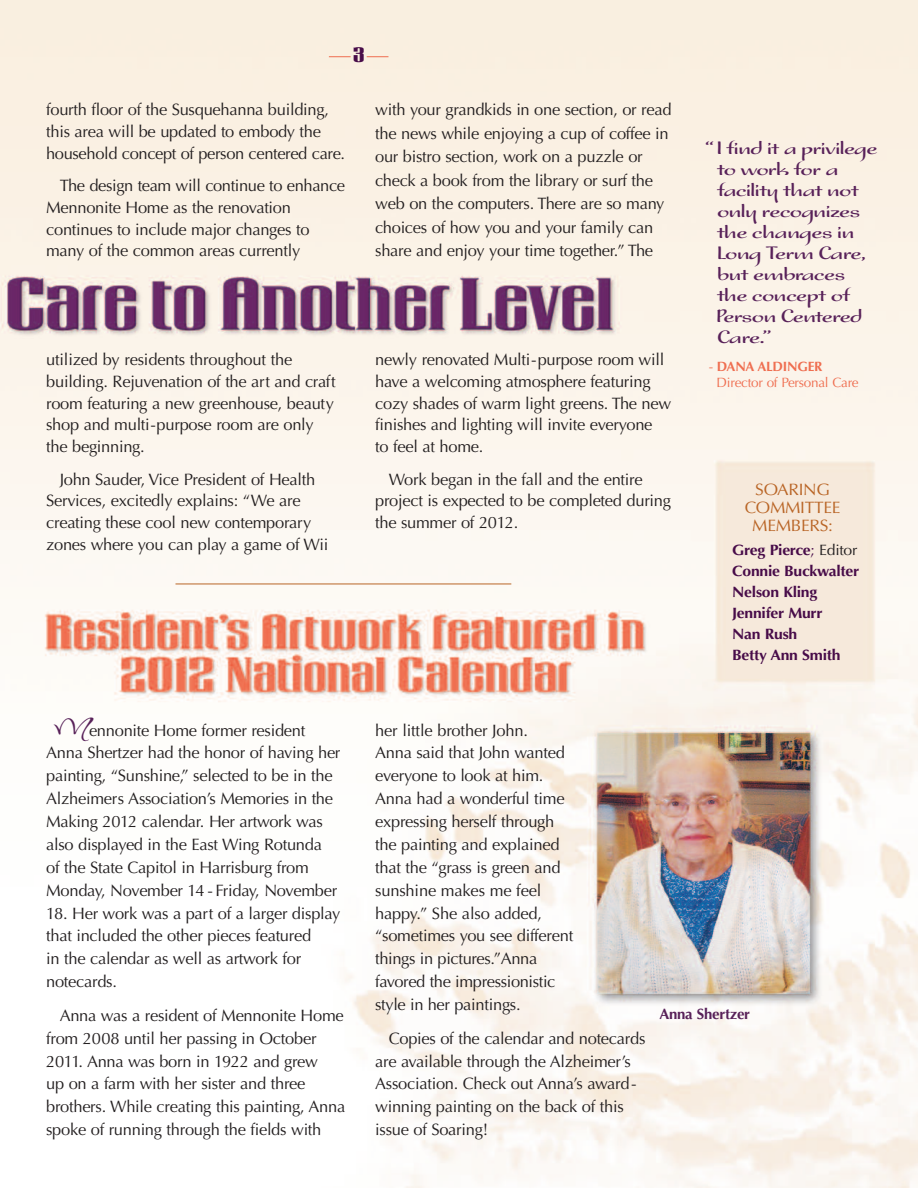
<style>
.page{position:relative;width:918px;height:1188px;background:#fff}
.page>*{position:absolute;margin:0;border:0;box-sizing:border-box;transform-origin:0 0}
.t1{font:22.5px/21px "Nora ITC";letter-spacing:-.015em;color:#582159;scale:1.3 1}
.t2{font:18px "gogolatin";color:#480c49;scale:1.6 1}
.t3{font:16.5px/21.8px "Optima";letter-spacing:-.015em;color:#231f20}
.t4{font:16.5px/18px "Optima";letter-spacing:-.015em;color:#b96526;text-align:center;scale:1.05 1}
.t5{font:700 15px/21px "Optima";letter-spacing:-.015em;color:#480c49;scale:1.05 1}
.t6{font:700 15px "Optima";letter-spacing:-.015em;color:#582159}
.t7{font:13.5px/16.2px "Optima";letter-spacing:-.015em;color:#ef6e50}
.s1{font-weight:700}
.s2{font-weight:400}
.s3{font-weight:400;color:#231f20}
.s4{font-family:"Inspiration ROB";font-size:27px;color:#582159}
</style>
<div class="page">
<img style="left:0;top:0;width:918px;height:1188px">
<svg style="left:329px;top:56px;width:22px;height:1px"></svg>
<svg style="left:367px;top:56px;width:21px;height:1px"></svg>
<hr style="left:176px;top:584px;width:335px;height:1px;background:#b96526">
<p class="t2" style="left:354px;top:45px;width:9px">3</p>
<p class="t3" style="left:46px;top:100px;width:300px">fourth floor of the Susquehanna building, this area will be updated to embody the household concept of person centered care.</p>
<p class="t3" style="left:46px;top:176px;width:300px;text-indent:14px">The design team will continue to enhance Mennonite Home as the renovation continues to include major changes to many of the common areas currently</p>
<p class="t3" style="left:46px;top:350px;width:291px">utilized by residents throughout the building. Rejuvenation of the art and craft room featuring a new greenhouse, beauty shop and multi-purpose room are only the beginning.</p>
<p class="t3" style="left:46px;top:470px;width:284px;text-indent:13px">John Sauder, Vice President of Health Services, excitedly explains: “We are creating these cool new contemporary zones where you can play a game of Wii</p>
<p class="t3" style="left:375px;top:99px;width:298px;line-height:23.5px">with your grandkids in one section, or read the news while enjoying a cup of coffee in our bistro section, work on a puzzle or check a book from the library or surf the web on the computers. There are so many choices of how you and your family can share and enjoy your time together.” The</p>
<h1 class="t1" style="left:716px;top:136px;width:126px;text-indent:-11px">“I find it a privilege to work for a facility that not only recognizes the changes in<br>Long Term Care, but embraces the concept of<br>Person Centered<br>Care.”</h1>
<p class="t7" style="left:717px;top:360px;width:144px;text-indent:-8px">- <span class="s1">DANA ALDINGER<br></span>Director of Personal Care</p>
<p class="t3" style="left:375px;top:350px;width:298px">newly renovated Multi-purpose room will have a welcoming atmosphere featuring cozy shades of warm light greens. The new finishes and lighting will invite everyone<br>to feel at home.</p>
<p class="t3" style="left:375px;top:470px;width:297px;text-indent:13px">Work began in the fall and the entire project is expected to be completed during the summer of 2012.</p>
<p class="t4" style="left:745px;top:482px;width:93px">SOARING<br>COMMITTEE<br>MEMBERS:</p>
<p class="t5" style="left:732px;top:541px;width:122px">Greg Pierce<span class="s2">;</span> <span class="s3">Editor<br></span>Connie Buckwalter<br>Nelson Kling<br>Jennifer Murr<br>Nan Rush<br>Betty Ann Smith</p>
<p class="t3" style="left:46px;top:720px;width:296px;line-height:23px;text-indent:8px"><span class="s4">M</span>ennonite Home former resident Anna Shertzer had the honor of having her painting, “Sunshine,” selected to be in the Alzheimers Association’s Memories in the Making 2012 calendar. Her artwork was also displayed in the East Wing Rotunda<br>of the State Capitol in Harrisburg from Monday, November 14 - Friday, November</p>
<p class="t3" style="left:46px;top:903px;width:296px;line-height:23px">18. Her work was a part of a larger display that included the other pieces featured<br>in the calendar as well as artwork for notecards.</p>
<p class="t3" style="left:46px;top:1005px;width:301px;line-height:23px;text-indent:14px">Anna was a resident of Mennonite Home from 2008 until her passing in October 2011. Anna was born in 1922 and grew<br>up on a farm with her sister and three brothers. While creating this painting, Anna spoke of running through the fields with</p>
<p class="t3" style="left:375px;top:720px;width:200px;line-height:22.8px">her little brother John.<br>Anna said that John wanted everyone to look at him.<br>Anna had a wonderful time expressing herself through the painting and explained that the “grass is green and sunshine makes me feel happy.” She also added, “sometimes you see different things in pictures.”Anna favored the impressionistic style in her paintings.</p>
<p class="t3" style="left:375px;top:1028px;width:272px;line-height:22.8px;text-indent:13px">Copies of the calendar and notecards are available through the Alzheimer’s Association. Check out Anna’s award&shy;winning painting on the back of this issue of Soaring!</p>
<p class="t6" style="left:659px;top:1007px;width:92px">Anna Shertzer</p>
</div>
